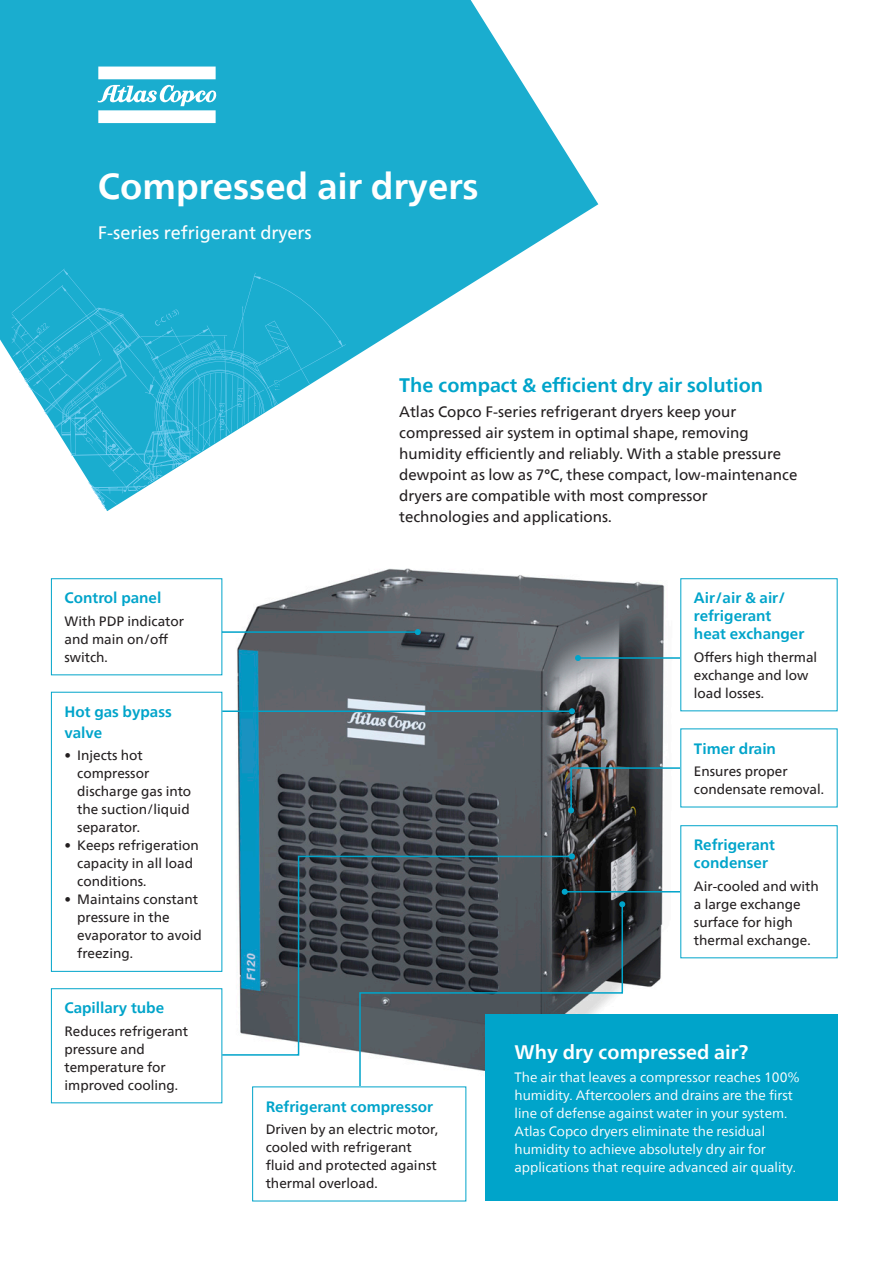
<style>
.page{position:relative;width:893px;height:1263px;background:#fff}
.page>*{position:absolute;margin:0;border:0;box-sizing:border-box;transform-origin:0 0}
.t1{font:700 36px "Neue Frutiger World";color:#fff}
.t2{font:700 19.5px "Neue Frutiger World";color:#00a4ca}
.t3{font:700 19.5px "Neue Frutiger World";color:#fff}
.t4{font:18px "Neue Frutiger World";color:#fff}
.t5{font:15px/21px "Neue Frutiger World";color:#231f20}
.t6{font:700 15px/18px "Neue Frutiger World";color:#00a4ca}
.t7{font:13.5px/18px "Neue Frutiger World";color:#231f20}
.t8{font:13.5px/18px "Neue Frutiger World";color:#fff}
</style>
<div class="page">
<img style="left:184px;top:568px;width:525px;height:564px">
<hr style="left:578px;top:657px;width:155px;height:2px;background:#00a4ca">
<svg style="left:575px;top:655px;width:6px;height:6px"></svg>
<hr style="left:209px;top:631px;width:209px;height:2px;background:#00a4ca">
<svg style="left:415px;top:629px;width:6px;height:6px"></svg>
<svg style="left:568px;top:766px;width:138px;height:47px"></svg>
<hr style="left:222px;top:710px;width:350px;height:2px;background:#00a4ca">
<svg style="left:569px;top:708px;width:6px;height:6px"></svg>
<svg style="left:358px;top:903px;width:266px;height:202px"></svg>
<svg style="left:619px;top:901px;width:6px;height:6px"></svg>
<svg style="left:221px;top:855px;width:352px;height:201px"></svg>
<svg style="left:569px;top:853px;width:6px;height:6px"></svg>
<hr style="left:565px;top:891px;width:147px;height:1px;background:#00a4ca">
<svg style="left:562px;top:889px;width:6px;height:6px"></svg>
<div style="left:681px;top:579px;width:156px;height:132px;background:#fff"></div>
<div style="left:681px;top:826px;width:156px;height:132px;background:#fff"></div>
<div style="left:681px;top:729px;width:156px;height:78px;background:#fff"></div>
<div style="left:253px;top:1087px;width:213px;height:114px;background:#fff"></div>
<div style="left:51px;top:579px;width:171px;height:96px;background:#fff"></div>
<div style="left:51px;top:989px;width:171px;height:114px;background:#fff"></div>
<div style="left:51px;top:988px;width:171px;height:115px;border:1px solid #00a4ca"></div>
<div style="left:51px;top:692px;width:171px;height:279px;background:#fff"></div>
<div style="left:51px;top:692px;width:171px;height:280px;border:1px solid #00a4ca"></div>
<svg style="left:0;top:0;width:598px;height:362px;fill:#1aadcf"></svg>
<div style="left:12px;top:269px;width:334px;height:99px;background:#1aadcf"></div>
<svg style="left:12px;top:309px;width:325px;height:202px"></svg>
<img style="left:190px;top:366px;width:3px;height:71px">
<img style="left:37px;top:336px;width:28px;height:34px">
<img style="left:254px;top:380px;width:26px;height:26px">
<img style="left:83px;top:392px;width:20px;height:23px">
<img style="left:132px;top:444px;width:31px;height:23px">
<svg style="left:98px;top:67px;width:118px;height:12px"></svg>
<svg style="left:98px;top:85px;width:118px;height:38px"></svg>
<div style="left:485px;top:1014px;width:352px;height:187px;background:#00a4ca"></div>
<h1 class="t1" style="left:98px;top:154px;width:382px">Compressed air dryers</h1>
<h3 class="t4" style="left:98px;top:219px;width:215px">F-series refrigerant dryers</h3>
<p class="t6" style="left:65px;top:589px;width:98px">Control panel</p>
<p class="t7" style="left:65px;top:612px;width:121px">With PDP indicator and main on/off switch.</p>
<p class="t6" style="left:65px;top:701px;width:109px;line-height:21px">Hot gas bypass valve</p>
<p class="t7" style="left:77px;top:747px;width:116px;text-indent:-13px">• Injects hot compressor discharge gas into the suction/liquid separator.</p>
<p class="t7" style="left:77px;top:837px;width:123px;text-indent:-13px">• Keeps refrigeration capacity in all load conditions.</p>
<p class="t7" style="left:77px;top:891px;width:126px;text-indent:-13px">• Maintains constant pressure in the evaporator to avoid freezing.</p>
<p class="t6" style="left:65px;top:999px;width:101px">Capillary tube</p>
<p class="t7" style="left:65px;top:1022px;width:125px">Reduces refrigerant pressure and temperature for improved cooling.</p>
<h2 class="t2" style="left:399px;top:368px;width:365px">The compact &amp; efficient dry air solution</h2>
<p class="t5" style="left:399px;top:402px;width:400px">Atlas Copco F-series refrigerant dryers keep your compressed air system in optimal shape, removing humidity efficiently and reliably. With a stable pressure dewpoint as low as 7°C, these compact, low-maintenance dryers are compatible with most compressor technologies and applications.</p>
<p class="t6" style="left:694px;top:589px;width:112px">Air/air &amp; air/ refrigerant heat exchanger</p>
<p class="t7" style="left:694px;top:648px;width:125px">Offers high thermal exchange and low load losses.</p>
<p class="t6" style="left:694px;top:739px;width:84px">Timer drain</p>
<p class="t7" style="left:694px;top:762px;width:132px">Ensures proper condensate removal.</p>
<p class="t6" style="left:266px;top:1097px;width:169px">Refrigerant compressor</p>
<p class="t7" style="left:266px;top:1120px;width:174px">Driven by an electric motor, cooled with refrigerant fluid and protected against thermal overload.</p>
<p class="t6" style="left:694px;top:836px;width:82px">Refrigerant condenser</p>
<p class="t7" style="left:694px;top:877px;width:126px">Air-cooled and with a large exchange surface for high thermal exchange.</p>
<h2 class="t3" style="left:514px;top:1035px;width:235px">Why dry compressed air?</h2>
<p class="t8" style="left:514px;top:1068px;width:287px">The air that leaves a compressor reaches 100% humidity. Aftercoolers and drains are the first line of defense against water in your system.<br>Atlas Copco dryers eliminate the residual humidity to achieve absolutely dry air for applications that require advanced air quality.</p>
</div>
